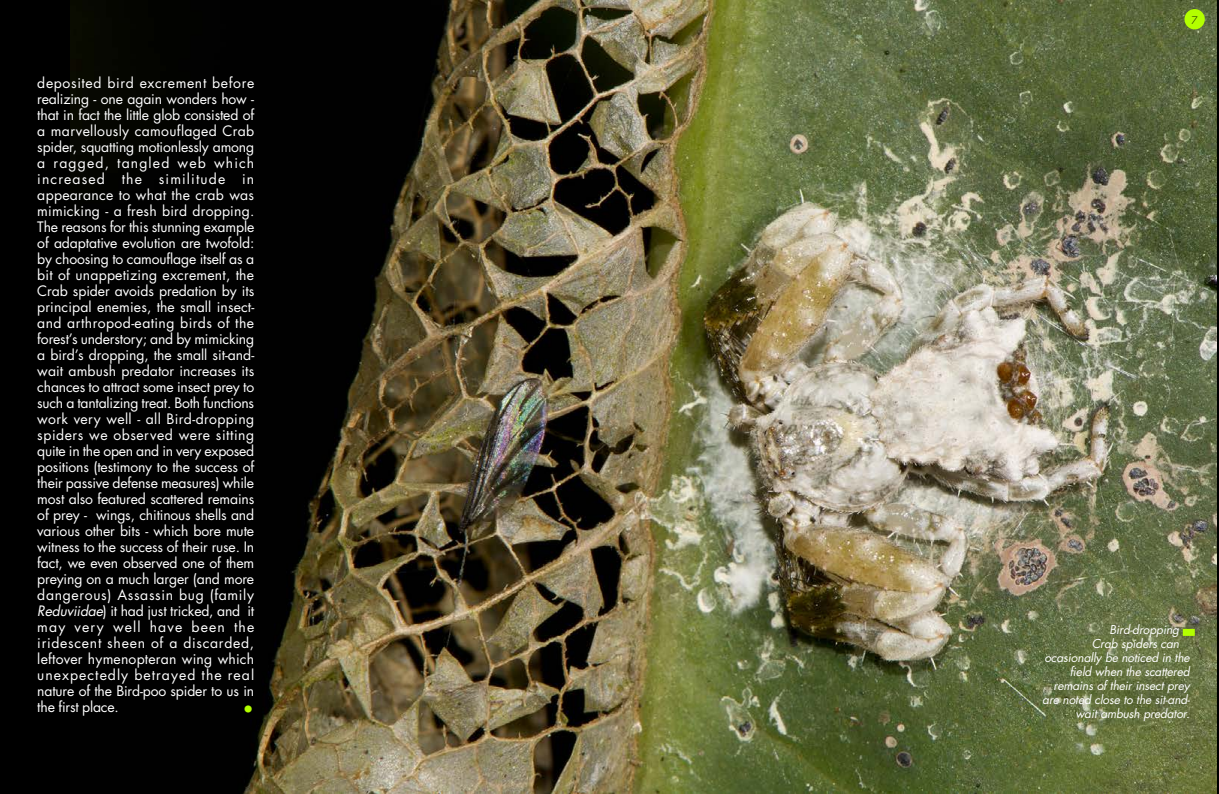
<style>
.page{position:relative;width:1219px;height:794px;background:#fff}
.page>*{position:absolute;margin:0;border:0;box-sizing:border-box;transform-origin:0 0}
.t1{font:700 44px "Bauer Bodoni";color:#b3ff00}
.t2{font:14px/16px "Futura";letter-spacing:-.01em;color:#fff;text-align:justify}
.t3{font:italic 12px "Futura";letter-spacing:-.01em;color:#fff}
.t4{font:300 10px "Futura";color:#000}
.s1{font-style:italic}
</style>
<div class="page">
<div style="left:0;top:0;width:1218px;height:794px;background:#000"></div>
<img style="left:70px;top:0;width:1147px;height:794px">
<div style="left:1183px;top:629px;width:12px;height:7px;background:#b3ff00"></div>
<hr style="left:1218px;top:0;width:1px;height:794px;background:#000">
<div style="left:1184px;top:9px;width:21px;height:20px;background:#b3ff00;border-radius:50%"></div>
<p class="t2" style="left:37px;top:76px;width:219px">deposited bird excrement before realizing - one again wonders how - that in fact the little glob consisted of a marvellously camouflaged Crab spider, squatting motionlessly among a ragged, tangled web which increased the similitude in appearance to what the crab was mimicking - a fresh bird dropping.<br>The reasons for this stunning example of adaptative evolution are twofold: by choosing to camouflage itself as a bit of unappetizing excrement, the Crab spider avoids predation by its principal enemies, the small insect&shy;and arthropod-eating birds of the forest’s understory; and by mimicking a bird’s dropping, the small sit-and&shy;wait ambush predator increases its chances to attract some insect prey to such a tantalizing treat. Both functions work very well - all Bird-dropping spiders we observed were sitting quite in the open and in very exposed positions (testimony to the success of their passive defense measures) while most also featured scattered remains of prey - wings, chitinous shells and various other bits - which bore mute witness to the success of their ruse. In fact, we even observed one of them preying on a much larger (and more dangerous) Assassin bug (family <span class="s1">Reduviidae</span>) it had just tricked, and it may very well have been the iridescent sheen of a discarded, leftover hymenopteran wing which unexpectedly betrayed the real nature of the Bird-poo spider to us in the first place.</p>
<h1 class="t1" style="left:242px;top:681px;width:14px">.</h1>
<p class="t4" style="left:1191px;top:16px;width:8px">7</p>
<p class="t3" style="left:1110px;top:624px;width:71px">Bird-dropping</p>
<p class="t3" style="left:1092px;top:638px;width:89px">Crab spiders can</p>
<p class="t3" style="left:1044px;top:652px;width:147px">ocasionally be noticed in the</p>
<p class="t3" style="left:1070px;top:666px;width:121px">field when the scattered</p>
<p class="t3" style="left:1053px;top:680px;width:138px">remains of their insect prey</p>
<p class="t3" style="left:1042px;top:694px;width:150px">are noted close to the sit-and-</p>
<p class="t3" style="left:1075px;top:708px;width:116px">wait ambush predator.</p>
</div>
